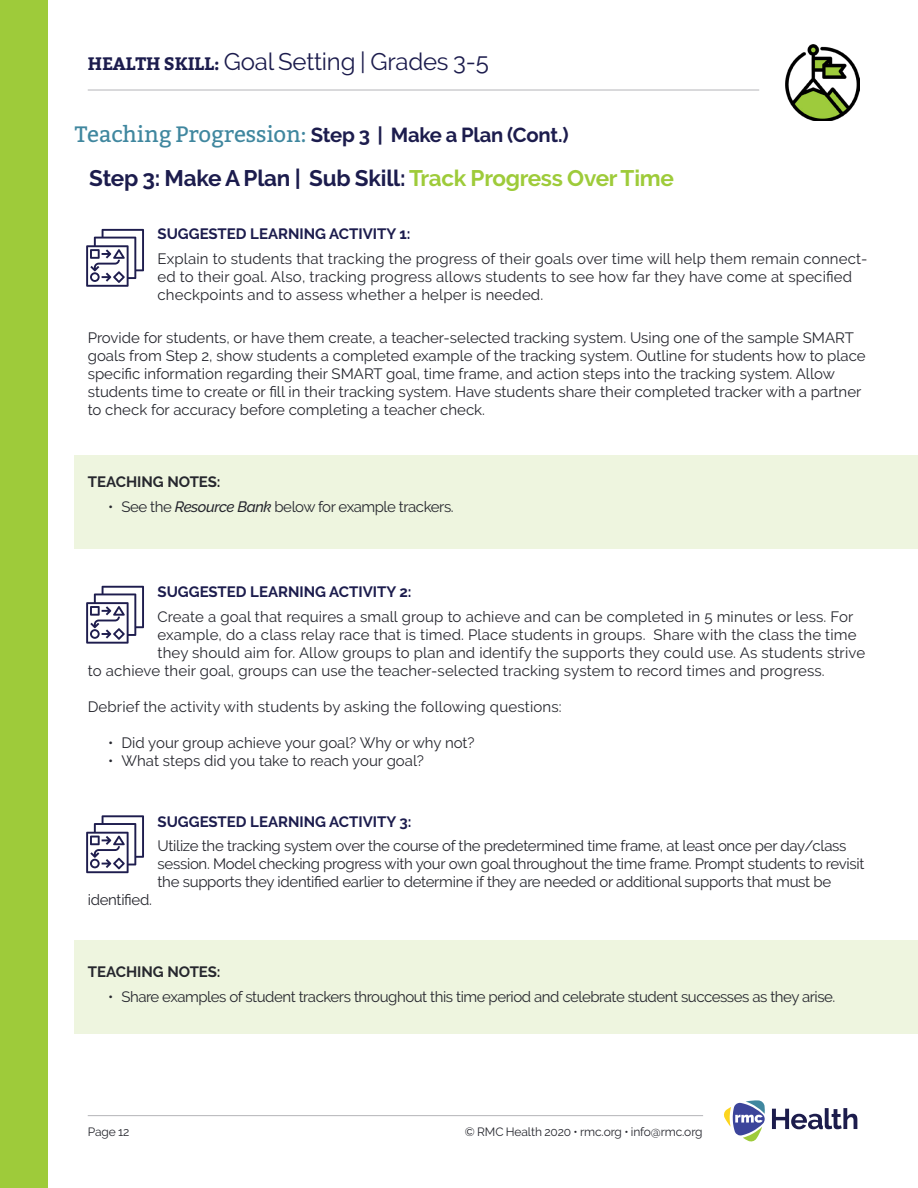
<style>
.page{position:relative;width:918px;height:1188px;background:#fff}
.page>*{position:absolute;margin:0;border:0;box-sizing:border-box;transform-origin:0 0}
.t1{font:24px "Raleway";letter-spacing:-.01em;color:#1c1c4d}
.Medium_Purple_Header{font:700 22.5px "Raleway";letter-spacing:-.01em;color:#1c1c4d}
.t2{font:700 20.25px "Raleway";letter-spacing:-.01em;color:#1c1c4d}
.Body_Copy{font:15px/18px "Raleway";color:#26272e}
.Body_Copy-2{font:15px/18px "Raleway";letter-spacing:-.02em;color:#26272e}
.Bullets{font:15px/18px "Raleway";letter-spacing:.01em;color:#26272e}
.Body_Copy-3{font:15px "Raleway";letter-spacing:-.03em;color:#26272e}
.Small_Purple_Header{font:700 15px "Raleway";color:#1c1c4d}
.Small_Purple_Header-2{font:700 15px "Raleway";color:#26272e}
.t3{font:12px "Raleway";letter-spacing:-.01em;color:#26272e}
.s1{font-family:"Bitter";font-weight:700;font-size:18px}
.s2{font-family:"Bitter";font-weight:400;font-size:22.35px;color:#40879f}
.s3{color:#9ecb3a}
.s4{font-weight:500;font-style:italic}
</style>
<div class="page">
<svg style="left:724px;top:1100px;width:41px;height:42px"></svg>
<svg style="left:772px;top:1108px;width:85px;height:21px"></svg>
<hr style="left:88px;top:1115px;width:615px;height:1px;background:#b4b5b8">
<div style="left:0;top:0;width:47px;height:1188px;background:#9ecb3a"></div>
<hr style="left:88px;top:90px;width:671px;height:1px;background:#b4b5b8">
<img style="left:785px;top:45px;width:74px;height:76px">
<div style="left:75px;top:455px;width:843px;height:94px;background:#eef5df"></div>
<div style="left:75px;top:940px;width:843px;height:94px;background:#eef5df"></div>
<svg style="left:86px;top:229px;width:58px;height:58px"></svg>
<svg style="left:86px;top:586px;width:58px;height:58px"></svg>
<svg style="left:86px;top:815px;width:58px;height:58px"></svg>
<h1 class="t1" style="left:88px;top:47px;width:403px"><span class="s1">HEALTH SKILL:</span> Goal Setting | Grades 3-5</h1>
<p class="t2" style="left:75px;top:124px;width:495px"><span class="s2">Teaching Progression:</span> Step 3 | Make a Plan (Cont.)</p>
<p class="Medium_Purple_Header" style="left:89px;top:166px;width:586px">Step 3: Make A Plan | Sub Skill: <span class="s3">Track Progress Over Time</span></p>
<p class="Small_Purple_Header" style="left:158px;top:226px;width:255px">SUGGESTED LEARNING ACTIVITY 1:</p>
<p class="Bullets" style="left:158px;top:250px;width:712px">Explain to students that tracking the progress of their goals over time will help them remain connect&shy;ed to their goal. Also, tracking progress allows students to see how far they have come at specified checkpoints and to assess whether a helper is needed.</p>
<p class="Body_Copy" style="left:88px;top:329px;width:780px">Provide for students, or have them create, a teacher-selected tracking system. Using one of the sample SMART goals from Step 2, show students a completed example of the tracking system. Outline for students how to place specific information regarding their SMART goal, time frame, and action steps into the tracking system. Allow students time to create or fill in their tracking system. Have students share their completed tracker with a partner to check for accuracy before completing a teacher check.</p>
<p class="Small_Purple_Header-2" style="left:88px;top:473px;width:134px">TEACHING NOTES:</p>
<p class="Body_Copy-3" style="left:108px;top:498px;width:347px">• See the <span class="s4">Resource Bank</span> below for example trackers.</p>
<p class="Small_Purple_Header" style="left:158px;top:583px;width:256px">SUGGESTED LEARNING ACTIVITY 2:</p>
<p class="Body_Copy" style="left:158px;top:608px;width:697px">Create a goal that requires a small group to achieve and can be completed in 5 minutes or less. For</p>
<p class="Body_Copy" style="left:158px;top:626px;width:701px">example, do a class relay race that is timed. Place students in groups. Share with the class the time</p>
<p class="Body_Copy" style="left:158px;top:644px;width:709px">they should aim for. Allow groups to plan and identify the supports they could use. As students strive</p>
<p class="Body_Copy" style="left:88px;top:662px;width:739px">to achieve their goal, groups can use the teacher-selected tracking system to record times and progress.</p>
<p class="Body_Copy" style="left:88px;top:698px;width:475px">Debrief the activity with students by asking the following questions:</p>
<p class="Body_Copy" style="left:108px;top:734px;width:368px">• Did your group achieve your goal? Why or why not?</p>
<p class="Body_Copy" style="left:108px;top:752px;width:317px">• What steps did you take to reach your goal?</p>
<p class="Small_Purple_Header" style="left:158px;top:813px;width:255px">SUGGESTED LEARNING ACTIVITY 3:</p>
<p class="Body_Copy-2" style="left:158px;top:837px;width:708px">Utilize the tracking system over the course of the predetermined time frame, at least once per day/class session. Model checking progress with your own goal throughout the time frame. Prompt students to revisit the supports they identified earlier to determine if they are needed or additional supports that must be</p>
<p class="Body_Copy-2" style="left:88px;top:891px;width:66px">identified.</p>
<p class="Small_Purple_Header-2" style="left:88px;top:964px;width:134px">TEACHING NOTES:</p>
<p class="Body_Copy-3" style="left:108px;top:988px;width:729px">• Share examples of student trackers throughout this time period and celebrate student successes as they arise.</p>
<p class="t3" style="left:88px;top:1125px;width:43px">Page 12</p>
<p class="t3" style="left:465px;top:1125px;width:239px">© RMC Health 2020 • rmc.org • info@rmc.org</p>
</div>
